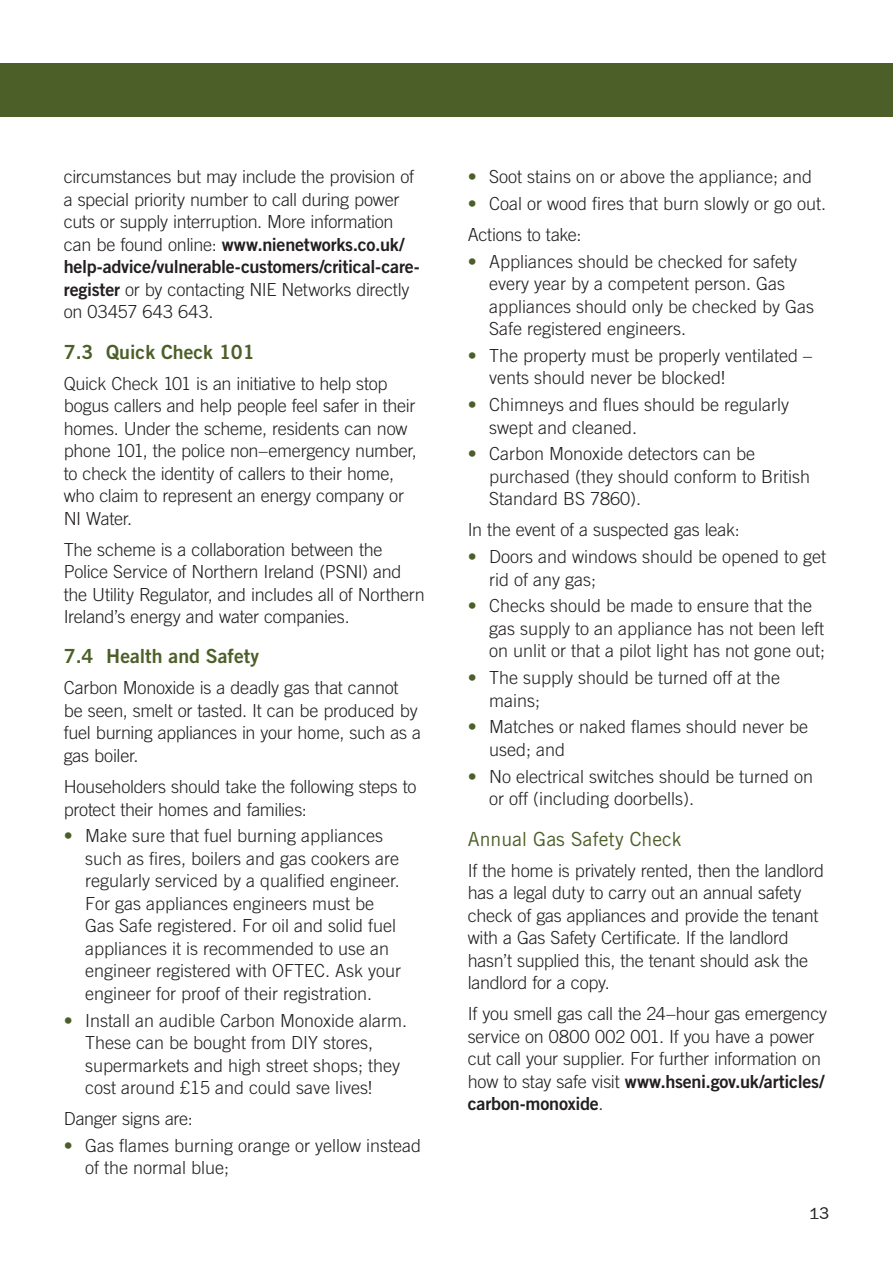
<style>
.page{position:relative;width:893px;height:1263px;background:#fff}
.page>*{position:absolute;margin:0;border:0;box-sizing:border-box;transform-origin:0 0}
.t1{font:19.5px "Trade Gothic LT Std Bd 2";color:#4d5f29}
.t2{font:19.5px "Trade Gothic LT Std";color:#4d5f29}
.t3{font:300 18px/22.5px "Trade Gothic LT Std";color:#231f20}
.t4{font:18px/22.5px "Trade Gothic LT Std Bd 2";letter-spacing:-.015em;color:#231f20}
.t5{font:300 18px "Franklin Gothic";color:#231f20}
.s1{font-family:"Trade Gothic LT Std";font-weight:300}
.s2{font-family:"Trade Gothic LT Std Bd 2";font-weight:400}
.s3{color:#4d5f29}
</style>
<div class="page">
<div style="left:0;top:64px;width:893px;height:53px;background:#4d5f29"></div>
<p class="t3" style="left:64px;top:165px;width:352px">circumstances but may include the provision of a special priority number to call during power cuts or supply interruption. More information</p>
<p class="t4" style="left:64px;top:233px;width:358px"><span class="s1">can be found online:</span> www.nienetworks.co.uk/ help-advice/vulnerable-customers/critical-care-</p>
<p class="t3" style="left:64px;top:278px;width:347px"><span class="s2">register</span> or by contacting NIE Networks directly on 03457 643 643.</p>
<p class="t1" style="left:64px;top:339px;width:192px">7.3 Quick Check 101</p>
<p class="t3" style="left:64px;top:372px;width:355px">Quick Check 101 is an initiative to help stop bogus callers and help people feel safer in their homes. Under the scheme, residents can now phone 101, the police non–emergency number, to check the identity of callers to their home, who claim to represent an energy company or NI Water.</p>
<p class="t3" style="left:64px;top:538px;width:362px">The scheme is a collaboration between the Police Service of Northern Ireland (PSNI) and the Utility Regulator, and includes all of Northern Ireland’s energy and water companies.</p>
<p class="t1" style="left:64px;top:644px;width:197px">7.4 Health and Safety</p>
<p class="t3" style="left:64px;top:677px;width:359px">Carbon Monoxide is a deadly gas that cannot be seen, smelt or tasted. It can be produced by fuel burning appliances in your home, such as a gas boiler.</p>
<p class="t3" style="left:64px;top:775px;width:354px">Householders should take the following steps to protect their homes and families:</p>
<p class="t3" style="left:85px;top:824px;width:318px;text-indent:-21px"><span class="s3">•</span> Make sure that fuel burning appliances such as fires, boilers and gas cookers are regularly serviced by a qualified engineer.<br>For gas appliances engineers must be Gas Safe registered. For oil and solid fuel appliances it is recommended to use an engineer registered with OFTEC. Ask your engineer for proof of their registration.</p>
<p class="t3" style="left:85px;top:1009px;width:324px;text-indent:-21px"><span class="s3">•</span> Install an audible Carbon Monoxide alarm.<br>These can be bought from DIY stores, supermarkets and high street shops; they cost around £15 and could save lives!</p>
<p class="t3" style="left:64px;top:1107px;width:130px">Danger signs are:</p>
<p class="t3" style="left:85px;top:1134px;width:338px;text-indent:-21px"><span class="s3">•</span> Gas flames burning orange or yellow instead of the normal blue;</p>
<p class="t3" style="left:468px;top:165px;width:346px"><span class="s3">•</span> Soot stains on or above the appliance; and</p>
<p class="t3" style="left:468px;top:188px;width:360px;line-height:31px"><span class="s3">•</span> Coal or wood fires that burn slowly or go out.<br>Actions to take:</p>
<p class="t3" style="left:489px;top:250px;width:327px;text-indent:-21px"><span class="s3">•</span> Appliances should be checked for safety every year by a competent person. Gas appliances should only be checked by Gas Safe registered engineers.</p>
<p class="t3" style="left:489px;top:344px;width:325px;text-indent:-21px"><span class="s3">•</span> The property must be properly ventilated – vents should never be blocked!</p>
<p class="t3" style="left:489px;top:393px;width:302px;text-indent:-21px"><span class="s3">•</span> Chimneys and flues should be regularly swept and cleaned.</p>
<p class="t3" style="left:489px;top:442px;width:323px;text-indent:-21px"><span class="s3">•</span> Carbon Monoxide detectors can be purchased (they should conform to British<br>Standard BS 7860).</p>
<p class="t3" style="left:468px;top:518px;width:274px">In the event of a suspected gas leak:</p>
<p class="t3" style="left:489px;top:545px;width:339px;text-indent:-21px"><span class="s3">•</span> Doors and windows should be opened to get rid of any gas;</p>
<p class="t3" style="left:489px;top:594px;width:338px;text-indent:-21px"><span class="s3">•</span> Checks should be made to ensure that the gas supply to an appliance has not been left on unlit or that a pilot light has not gone out;</p>
<p class="t3" style="left:489px;top:666px;width:293px;text-indent:-21px"><span class="s3">•</span> The supply should be turned off at the mains;</p>
<p class="t3" style="left:489px;top:715px;width:321px;text-indent:-21px"><span class="s3">•</span> Matches or naked flames should never be used; and</p>
<p class="t3" style="left:489px;top:765px;width:326px;text-indent:-21px"><span class="s3">•</span> No electrical switches should be turned on or off (including doorbells).</p>
<p class="t2" style="left:468px;top:827px;width:215px">Annual Gas Safety Check</p>
<p class="t3" style="left:468px;top:859px;width:358px">If the home is privately rented, then the landlord has a legal duty to carry out an annual safety check of gas appliances and provide the tenant with a Gas Safety Certificate. If the landlord hasn’t supplied this, the tenant should ask the landlord for a copy.</p>
<p class="t3" style="left:468px;top:1002px;width:361px">If you smell gas call the 24–hour gas emergency service on 0800 002 001. If you have a power cut call your supplier. For further information on</p>
<p class="t4" style="left:468px;top:1070px;width:358px"><span class="s1">how to stay safe visit</span> www.hseni.gov.uk/articles/ carbon-monoxide<span class="s1">.</span></p>
<p class="t5" style="left:809px;top:1204px;width:21px">13</p>
</div>
